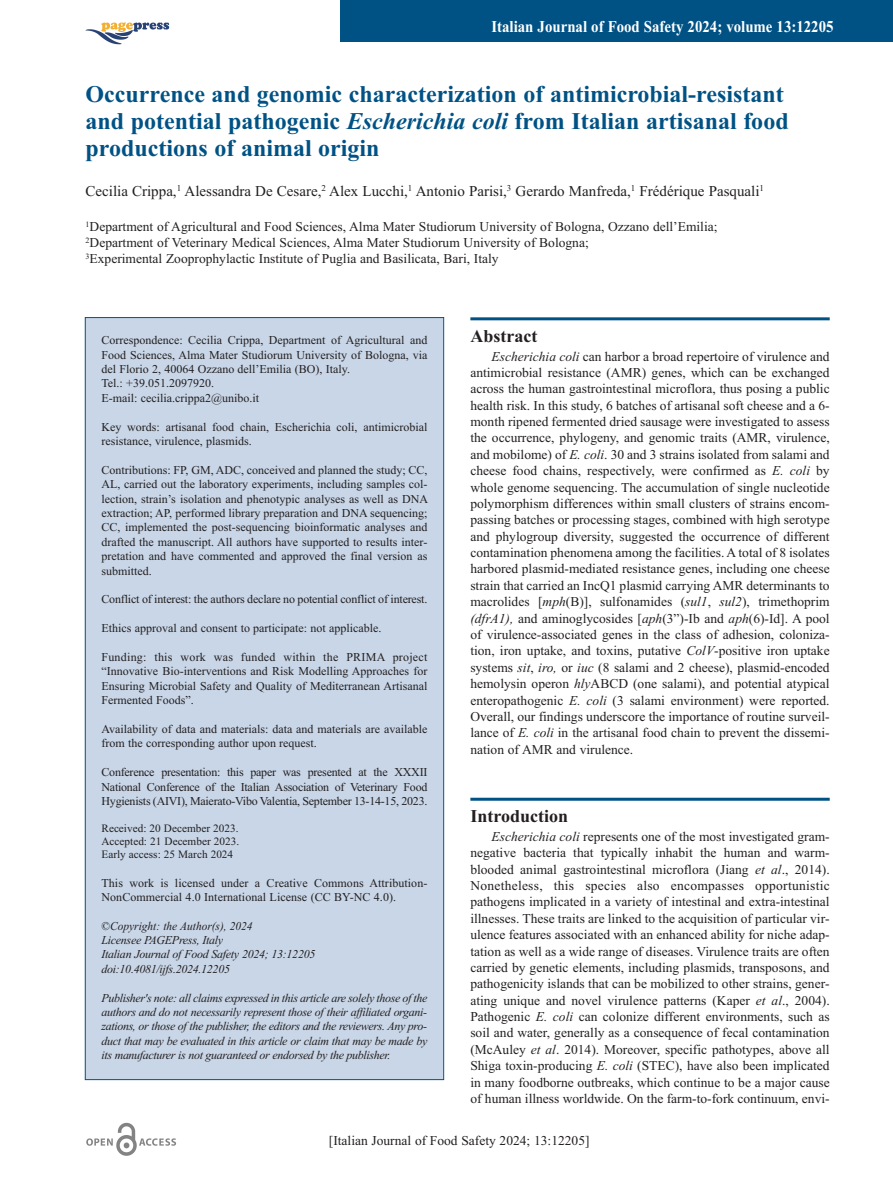
<style>
.page{position:relative;width:893px;height:1191px;background:#fff}
.page>*{position:absolute;margin:0;border:0;box-sizing:border-box;transform-origin:0 0}
.t1{font:700 24px/27px "Times New Roman";color:#005285}
.t2{font:700 18px "Times New Roman";color:#231f20}
.t3{font:700 16.5px "Times New Roman";color:#fff;scale:.9 1}
.t4{font:15px "Times New Roman";color:#231f20}
.t5{font:13.5px/16.4px "Times New Roman";color:#231f20;text-align:justify}
.t6{font:12px/14.4px "Times New Roman";color:#231f20}
.t7{font:italic 12px/14.4px "Times New Roman";letter-spacing:-.025em;color:#231f20;text-align:justify}
.t8{font:italic 12px/14.4px "Times New Roman";letter-spacing:-.025em;color:#231f20;scale:.95 1}
.t9{font:11.25px/12.8px "Times New Roman";color:#231f20;text-align:justify}
.s1{font-style:italic}
</style>
<div class="page">
<hr style="left:470px;top:317px;width:360px;height:3px;background:#005285">
<hr style="left:470px;top:797px;width:360px;height:3px;background:#005285">
<div style="left:340px;top:0;width:553px;height:42px;background:#005285"></div>
<img style="left:86px;top:22px;width:84px;height:23px">
<img style="left:86px;top:1123px;width:90px;height:33px">
<div style="left:85px;top:318px;width:358px;height:761px;background:#c8d6e7"></div>
<p class="t3" style="left:491px;top:16px;width:382px">Italian Journal of Food Safety 2024; volume 13:12205</p>
<h1 class="t1" style="left:86px;top:80px;width:705px">Occurrence and genomic characterization of antimicrobial-resistant and potential pathogenic <span class="s1">Escherichia coli</span> from Italian artisanal food productions of animal origin</h1>
<p class="t4" style="left:86px;top:182px;width:680px">Cecilia Crippa,<sup>1</sup> Alessandra De Cesare,<sup>2</sup> Alex Lucchi,<sup>1</sup> Antonio Parisi,<sup>3</sup> Gerardo Manfreda,<sup>1</sup> Frédérique Pasquali<sup>1</sup></p>
<p class="t5" style="left:86px;top:218px;width:633px;text-align:left"><sup>1</sup>Department of Agricultural and Food Sciences, Alma Mater Studiorum University of Bologna, Ozzano dell’Emilia;<br><sup>2</sup>Department of Veterinary Medical Sciences, Alma Mater Studiorum University of Bologna;<br><sup>3</sup>Experimental Zooprophylactic Institute of Puglia and Basilicata, Bari, Italy</p>
<p class="t6" style="left:101px;top:333px;width:327px">Correspondence: Cecilia Crippa, Department of Agricultural and Food Sciences, Alma Mater Studiorum University of Bologna, via del Florio 2, 40064 Ozzano dell’Emilia (BO), Italy.<br>Tel.: +39.051.2097920.<br>E-mail: cecilia.crippa2@unibo.it</p>
<p class="t6" style="left:101px;top:419px;width:327px">Key words: artisanal food chain, Escherichia coli, antimicrobial resistance, virulence, plasmids.</p>
<p class="t6" style="left:101px;top:462px;width:328px;text-align:justify">Contributions: FP, GM, ADC, conceived and planned the study; CC, AL, carried out the laboratory experiments, including samples col&shy;lection, strain’s isolation and phenotypic analyses as well as DNA extraction; AP, performed library preparation and DNA sequencing; CC, implemented the post-sequencing bioinformatic analyses and drafted the manuscript. All authors have supported to results inter&shy;pretation and have commented and approved the final version as submitted.</p>
<p class="t6" style="left:101px;top:592px;width:327px">Conflict of interest: the authors declare no potential conflict of interest.</p>
<p class="t6" style="left:101px;top:621px;width:282px">Ethics approval and consent to participate: not applicable.</p>
<p class="t6" style="left:101px;top:649px;width:327px;text-align:justify">Funding: this work was funded within the PRIMA project “Innovative Bio-interventions and Risk Modelling Approaches for Ensuring Microbial Safety and Quality of Mediterranean Artisanal Fermented Foods”.</p>
<p class="t6" style="left:101px;top:721px;width:327px">Availability of data and materials: data and materials are available from the corresponding author upon request.</p>
<p class="t6" style="left:101px;top:765px;width:327px;text-align:justify">Conference presentation: this paper was presented at the XXXII National Conference of the Italian Association of Veterinary Food Hygienists (AIVI), Maierato-Vibo Valentia, September 13-14-15, 2023.</p>
<p class="t9" style="left:101px;top:822px;width:139px">Received: 20 December 2023.<br>Accepted: 21 December 2023.<br>Early access: 25 March 2024</p>
<p class="t6" style="left:101px;top:875px;width:327px">This work is licensed under a Creative Commons Attribution-<br>NonCommercial 4.0 International License (CC BY-NC 4.0).</p>
<p class="t8" style="left:101px;top:918px;width:227px">©Copyright: the Author(s), 2024<br>Licensee PAGEPress, Italy<br>Italian Journal of Food Safety 2024; 13:12205 doi:10.4081/ijfs.2024.12205</p>
<p class="t7" style="left:101px;top:990px;width:327px">Publisher's note: all claims expressed in this article are solely those of the authors and do not necessarily represent those of their affiliated organi&shy;zations, or those of the publisher, the editors and the reviewers. Any pro&shy;duct that may be evaluated in this article or claim that may be made by its manufacturer is not guaranteed or endorsed by the publisher.</p>
<h2 class="t2" style="left:470px;top:325px;width:68px">Abstract</h2>
<p class="t5" style="left:470px;top:348px;width:361px;text-indent:21px"><span class="s1">Escherichia coli</span> can harbor a broad repertoire of virulence and antimicrobial resistance (AMR) genes, which can be exchanged across the human gastrointestinal microflora, thus posing a public health risk. In this study, 6 batches of artisanal soft cheese and a 6- month ripened fermented dried sausage were investigated to assess the occurrence, phylogeny, and genomic traits (AMR, virulence, and mobilome) of <span class="s1">E. coli</span>. 30 and 3 strains isolated from salami and cheese food chains, respectively, were confirmed as <span class="s1">E. coli</span> by whole genome sequencing. The accumulation of single nucleotide polymorphism differences within small clusters of strains encom&shy;passing batches or processing stages, combined with high serotype and phylogroup diversity, suggested the occurrence of different contamination phenomena among the facilities. A total of 8 isolates harbored plasmid-mediated resistance genes, including one cheese strain that carried an IncQ1 plasmid carrying AMR determinants to macrolides [<span class="s1">mph</span>(B)], sulfonamides (<span class="s1">sul1</span>, <span class="s1">sul2</span>), trimethoprim <span class="s1">(dfrA1),</span> and aminoglycosides [<span class="s1">aph</span>(3”)-Ib and <span class="s1">aph</span>(6)-Id]. A pool of virulence-associated genes in the class of adhesion, coloniza&shy;tion, iron uptake, and toxins, putative <span class="s1">ColV</span>-positive iron uptake systems <span class="s1">sit</span>, <span class="s1">iro,</span> or <span class="s1">iuc</span> (8 salami and 2 cheese), plasmid-encoded hemolysin operon <span class="s1">hly</span>ABCD (one salami), and potential atypical enteropathogenic <span class="s1">E. coli</span> (3 salami environment) were reported.<br>Overall, our findings underscore the importance of routine surveil&shy;lance of <span class="s1">E. coli</span> in the artisanal food chain to prevent the dissemi&shy;nation of AMR and virulence.</p>
<h2 class="t2" style="left:470px;top:805px;width:99px">Introduction</h2>
<p class="t5" style="left:470px;top:828px;width:361px;text-indent:21px"><span class="s1">Escherichia coli</span> represents one of the most investigated gram&shy;negative bacteria that typically inhabit the human and warm&shy;blooded animal gastrointestinal microflora (Jiang <span class="s1">et al</span>., 2014).<br>Nonetheless, this species also encompasses opportunistic pathogens implicated in a variety of intestinal and extra-intestinal illnesses. These traits are linked to the acquisition of particular vir&shy;ulence features associated with an enhanced ability for niche adap&shy;tation as well as a wide range of diseases. Virulence traits are often carried by genetic elements, including plasmids, transposons, and pathogenicity islands that can be mobilized to other strains, gener&shy;ating unique and novel virulence patterns (Kaper <span class="s1">et al</span>., 2004).<br>Pathogenic <span class="s1">E. coli</span> can colonize different environments, such as soil and water, generally as a consequence of fecal contamination (McAuley <span class="s1">et al</span>. 2014). Moreover, specific pathotypes, above all Shiga toxin-producing <span class="s1">E. coli</span> (STEC), have also been implicated in many foodborne outbreaks, which continue to be a major cause of human illness worldwide. On the farm-to-fork continuum, envi-</p>
<p class="t5" style="left:329px;top:1132px;width:262px">[Italian Journal of Food Safety 2024; 13:12205]</p>
</div>
